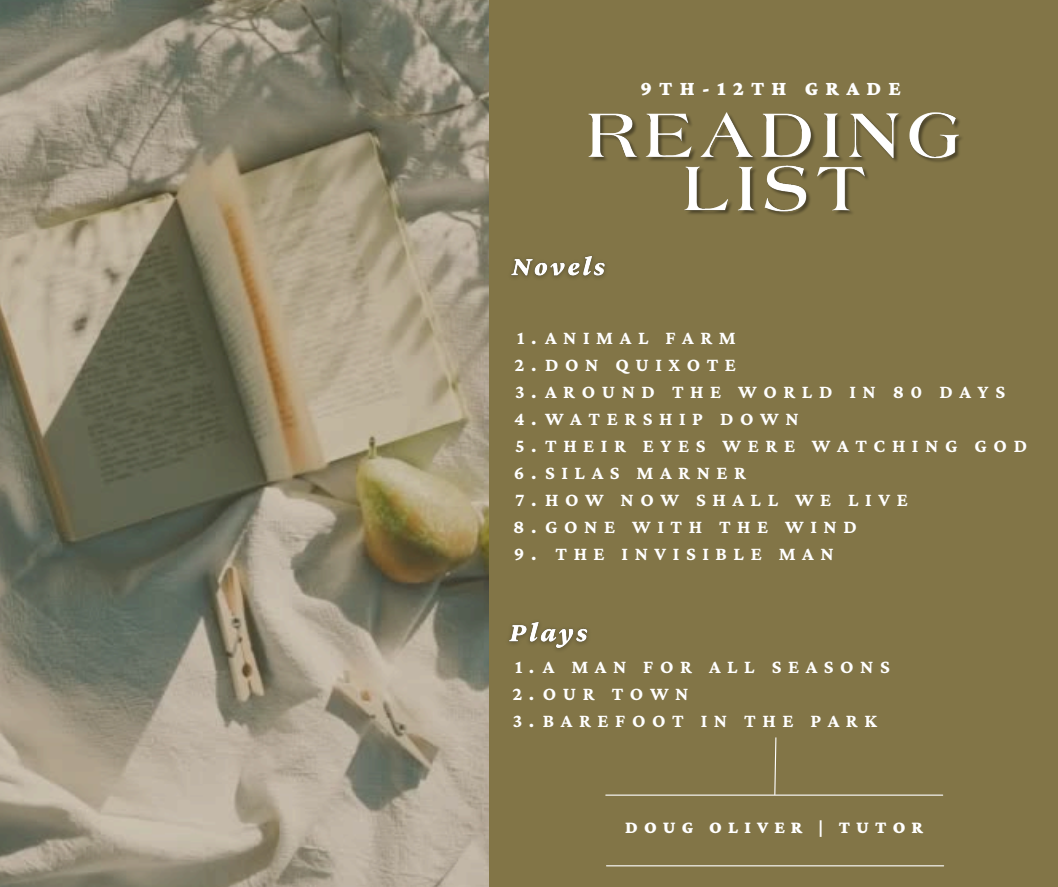
<style>
.page{position:relative;width:1058px;height:887px;background:#fff}
.page>*{position:absolute;margin:0;border:0;box-sizing:border-box;transform-origin:0 0}
.t1{font:900 21px "Crimson Pro";letter-spacing:.335em;color:#fff}
.t2{font:700 19.5px "Crimson Pro";letter-spacing:.34em;color:#fff}
.t3{font:900 18px "Crimson Pro";letter-spacing:.34em;color:#fff}
</style>
<div class="page">
<div style="left:0;top:0;width:1058px;height:886px;background:#827547"></div>
<img style="left:0;top:0;width:488px;height:886px">
<svg style="left:774px;top:737px;width:3px;height:57px"></svg>
<hr style="left:606px;top:794px;width:336px;height:1px;background:#fff">
<hr style="left:606px;top:865px;width:337px;height:1px;background:#fff">
<img style="left:588px;top:112px;width:374px;height:104px">
<img style="left:511px;top:255px;width:94px;height:23px">
<img style="left:509px;top:621px;width:79px;height:29px">
<p class="t1" style="left:640px;top:76px;width:262px">9TH-12TH GRADE</p>
<p class="t2" style="left:517px;top:326px;width:220px">1.ANIMAL FARM</p>
<p class="t2" style="left:514px;top:353px;width:223px">2.DON QUIXOTE</p>
<p class="t2" style="left:515px;top:380px;width:491px">3.AROUND THE WORLD IN 80 DAYS</p>
<p class="t2" style="left:514px;top:407px;width:286px">4.WATERSHIP DOWN</p>
<p class="t2" style="left:515px;top:434px;width:513px">5.THEIR EYES WERE WATCHING GOD</p>
<p class="t2" style="left:514px;top:461px;width:234px">6.SILAS MARNER</p>
<p class="t2" style="left:515px;top:488px;width:394px">7.HOW NOW SHALL WE LIVE</p>
<p class="t2" style="left:513px;top:515px;width:345px">8.GONE WITH THE WIND</p>
<p class="t2" style="left:514px;top:542px;width:321px">9. THE INVISIBLE MAN</p>
<p class="t2" style="left:515px;top:655px;width:376px">1.A MAN FOR ALL SEASONS</p>
<p class="t2" style="left:512px;top:682px;width:178px">2.OUR TOWN</p>
<p class="t2" style="left:513px;top:709px;width:365px">3.BAREFOOT IN THE PARK</p>
<h3 class="t3" style="left:625px;top:817px;width:300px">DOUG OLIVER | TUTOR</h3>
</div>
